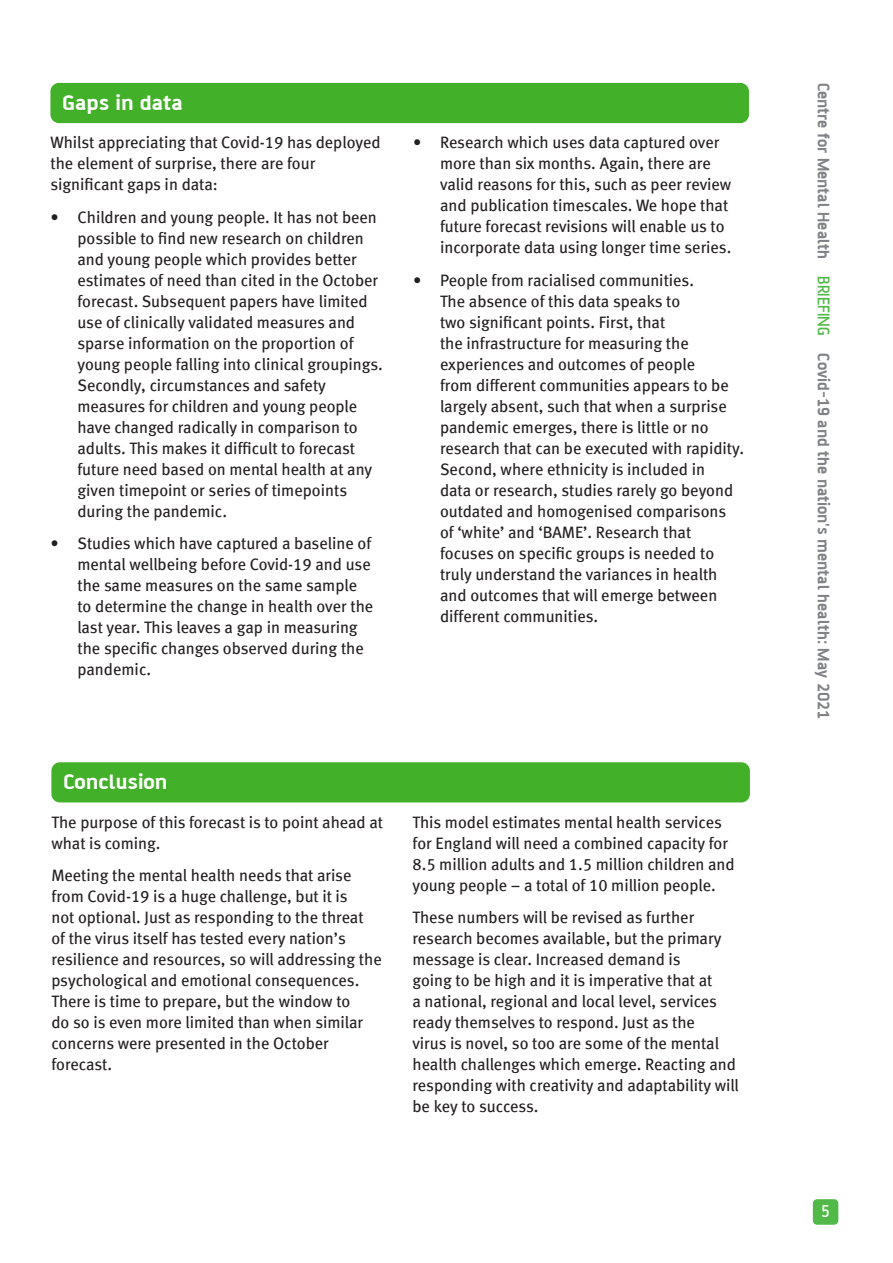
<style>
.page{position:relative;width:893px;height:1263px;background:#fff}
.page>*{position:absolute;margin:0;border:0;box-sizing:border-box;transform-origin:0 0}
.a{font:700 22.5px "AF Battersea";color:#fff;scale:1.1 1}
.t1{font:700 18px "AF Battersea";color:#808285}
.t2{font:500 18px "AF Battersea";color:#fff}
.Heading_1{font:16.5px/21px "Meta Book LF";color:#231f20}
.s1{font-weight:500;color:#51b948}
</style>
<div class="page">
<div style="left:813px;top:1199px;width:25px;height:26px;background:#51b948;border-radius:4px"></div>
<div style="left:50px;top:83px;width:699px;height:40px;background:#43b02a;border-radius:9px"></div>
<div style="left:51px;top:762px;width:699px;height:40px;background:#43b02a;border-radius:9px"></div>
<p class="a" style="left:62px;top:91px;width:111px">Gaps in data</p>
<p class="Heading_1" style="left:50px;top:132px;width:332px">Whilst appreciating that Covid-19 has deployed the element of surprise, there are four significant gaps in data:</p>
<p class="Heading_1" style="left:77px;top:206px;width:307px;text-indent:-27px">• Children and young people. It has not been possible to find new research on children and young people which provides better estimates of need than cited in the October forecast. Subsequent papers have limited use of clinically validated measures and sparse information on the proportion of young people falling into clinical groupings.<br>Secondly, circumstances and safety measures for children and young people have changed radically in comparison to adults. This makes it difficult to forecast future need based on mental health at any given timepoint or series of timepoints during the pandemic.</p>
<p class="Heading_1" style="left:77px;top:533px;width:297px;text-indent:-27px">• Studies which have captured a baseline of mental wellbeing before Covid-19 and use the same measures on the same sample to determine the change in health over the last year. This leaves a gap in measuring the specific changes observed during the pandemic.</p>
<p class="Heading_1" style="left:440px;top:132px;width:293px;text-indent:-27px">• Research which uses data captured over more than six months. Again, there are valid reasons for this, such as peer review and publication timescales. We hope that future forecast revisions will enable us to incorporate data using longer time series.</p>
<p class="Heading_1" style="left:440px;top:269px;width:306px;text-indent:-27px">• People from racialised communities.<br>The absence of this data speaks to<br>two significant points. First, that<br>the infrastructure for measuring the experiences and outcomes of people<br>from different communities appears to be largely absent, such that when a surprise pandemic emerges, there is little or no research that can be executed with rapidity.<br>Second, where ethnicity is included in<br>data or research, studies rarely go beyond outdated and homogenised comparisons of ‘white’ and ‘BAME’. Research that focuses on specific groups is needed to truly understand the variances in health and outcomes that will emerge between different communities.</p>
<p class="a" style="left:63px;top:770px;width:96px">Conclusion</p>
<p class="Heading_1" style="left:51px;top:811px;width:333px">The purpose of this forecast is to point ahead at what is coming.</p>
<p class="Heading_1" style="left:51px;top:864px;width:332px">Meeting the mental health needs that arise from Covid-19 is a huge challenge, but it is<br>not optional. Just as responding to the threat<br>of the virus itself has tested every nation’s resilience and resources, so will addressing the psychological and emotional consequences.<br>There is time to prepare, but the window to<br>do so is even more limited than when similar concerns were presented in the October forecast.</p>
<p class="Heading_1" style="left:412px;top:811px;width:324px">This model estimates mental health services for England will need a combined capacity for 8.5 million adults and 1.5 million children and young people – a total of 10 million people.</p>
<p class="Heading_1" style="left:412px;top:906px;width:328px">These numbers will be revised as further research becomes available, but the primary message is clear. Increased demand is<br>going to be high and it is imperative that at<br>a national, regional and local level, services ready themselves to respond. Just as the<br>virus is novel, so too are some of the mental health challenges which emerge. Reacting and responding with creativity and adaptability will be key to success.</p>
<p class="t1" style="left:833px;top:83px;width:638px;rotate:90deg">Centre for Mental Health <span class="s1">BRIEFING</span> Covid-19 and the nation's mental health: May 2021</p>
<p class="t2" style="left:821px;top:1202px;width:10px">5</p>
</div>
